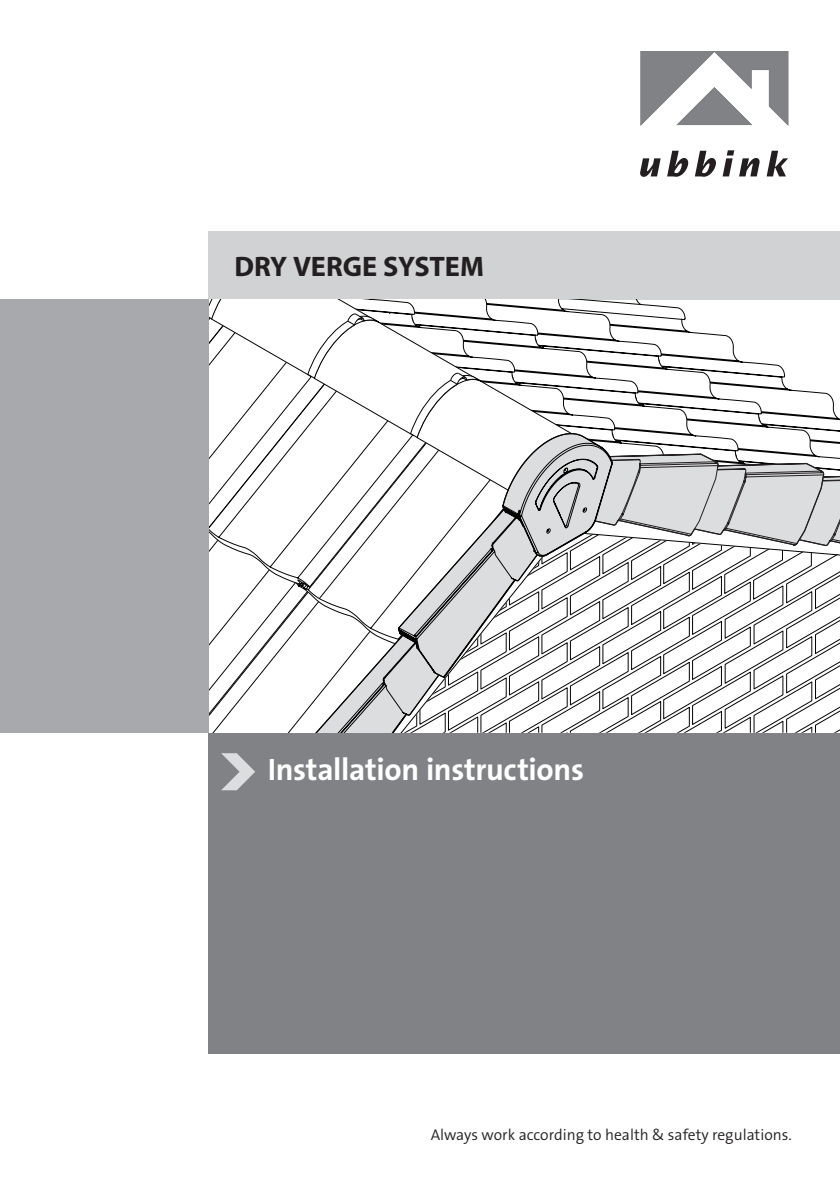
<style>
.page{position:relative;width:840px;height:1191px;background:#fff}
.page>*{position:absolute;margin:0;border:0;box-sizing:border-box;transform-origin:0 0}
.t1{font:700 31.2px "The Sans B7";letter-spacing:-.01em;color:#fff}
.t2{font:700 28.2px "Myriad Pro";letter-spacing:-.005em;color:#231f20}
.t3{font:300 15.6px "The Sans B4";color:#231f20}
</style>
<div class="page">
<div style="left:208px;top:231px;width:631px;height:69px;background:#d1d2d4"></div>
<div style="left:208px;top:733px;width:631px;height:320px;background:#808285"></div>
<svg style="left:640px;top:158px;width:20px;height:19px"></svg>
<svg style="left:667px;top:151px;width:20px;height:26px"></svg>
<svg style="left:695px;top:151px;width:20px;height:26px"></svg>
<svg style="left:722px;top:150px;width:37px;height:26px"></svg>
<svg style="left:766px;top:151px;width:21px;height:25px"></svg>
<svg style="left:640px;top:51px;width:147px;height:74px"></svg>
<svg style="left:208px;top:300px;width:631px;height:433px"></svg>
<div style="left:0;top:300px;width:208px;height:433px;background:#a8a9ad"></div>
<svg style="left:221px;top:753px;width:34px;height:37px"></svg>
<h2 class="t2" style="left:234px;top:248px;width:251px">DRY VERGE SYSTEM</h2>
<h1 class="t1" style="left:267px;top:752px;width:318px">Installation instructions</h1>
<p class="t3" style="left:430px;top:1126px;width:362px">Always work according to health &amp; safety regulations.</p>
</div>
